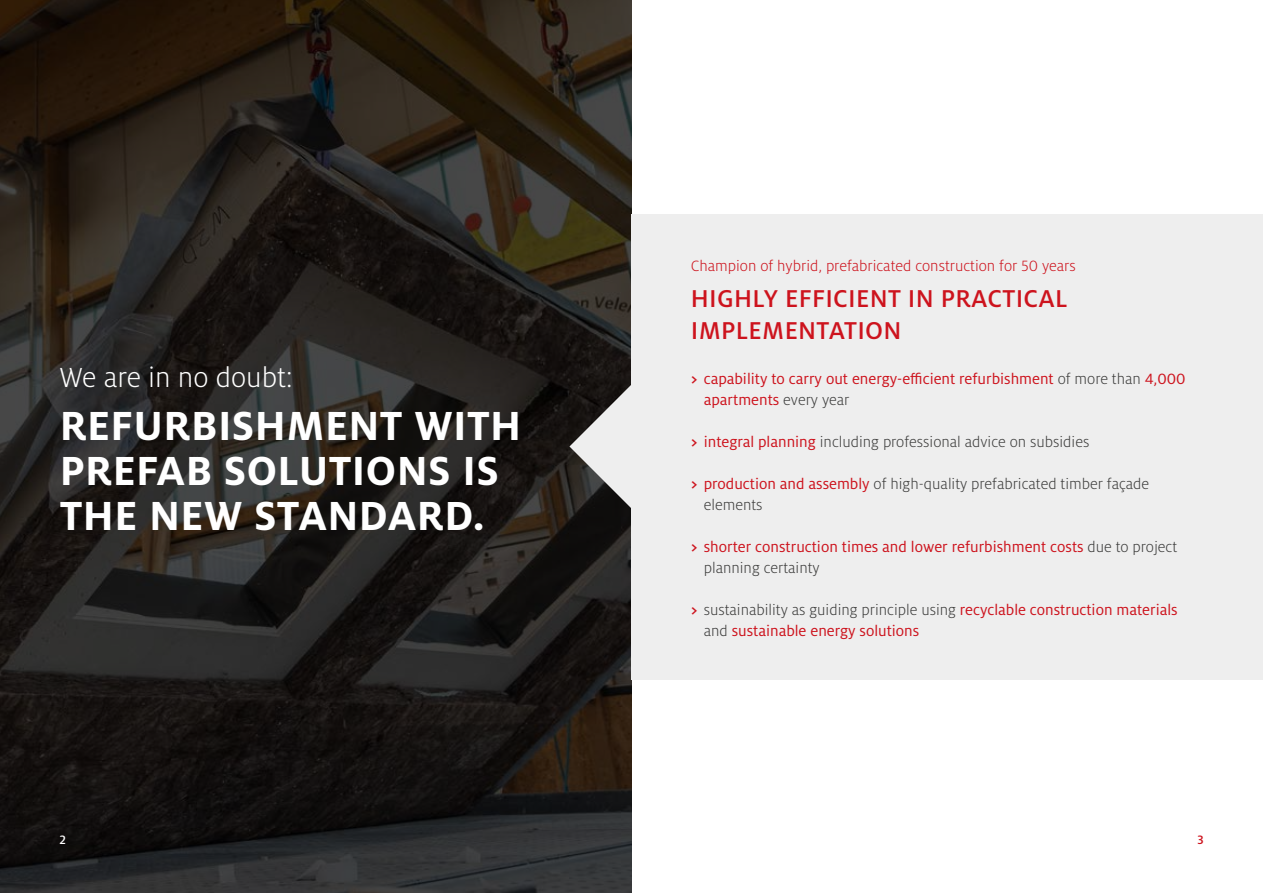
<style>
.page{position:relative;width:1263px;height:893px;background:#fff}
.page>*{position:absolute;margin:0;border:0;box-sizing:border-box;transform-origin:0 0}
.t1{font:700 45px/45px "Milo Pro";letter-spacing:.01em;color:#fff}
.t2{font:300 30.6px "Milo OT";color:#fff}
.t3{font:500 27px/31.5px "Milo OT";letter-spacing:.01em;color:#cd131d}
.t4{font:16.5px/21px "Milo OT";color:#cd131d}
.t5{font:300 16.5px/21px "Milo OT";color:#3c3c3b}
.t6{font:300 16.5px "Milo OT";color:#cd131d}
.t7{font:500 13.5px "Milo OT";color:#cd131d}
.t8{font:500 13.5px "Milo OT";color:#fff}
.s1{font-weight:500}
.s2{font-weight:300;color:#3c3c3b}
.s3{font-weight:500;color:#cd131d}
.s4{font-weight:400;color:#cd131d}
</style>
<div class="page">
<svg style="left:0;top:0;width:631px;height:893px;background:#24201c"></svg>
<svg style="left:569px;top:365px;width:62px;height:163px;background:#686665"></svg>
<div style="left:631px;top:214px;width:632px;height:465px;background:#eee"></div>
<h2 class="t2" style="left:60px;top:361px;width:235px">We are in no doubt:</h2>
<h1 class="t1" style="left:60px;top:404px;width:463px">REFURBISHMENT WITH<br>PREFAB SOLUTIONS IS<br>THE NEW STANDARD.</h1>
<p class="t8" style="left:60px;top:832px;width:8px">2</p>
<p class="t6" style="left:691px;top:257px;width:387px">Champion of hybrid, prefabricated construction for 50 years</p>
<h3 class="t3" style="left:691px;top:283px;width:378px">HIGHLY EFFICIENT IN PRACTICAL<br>IMPLEMENTATION</h3>
<p class="t4" style="left:704px;top:368px;width:483px;text-indent:-13px"><span class="s1">&gt;</span> capability to carry out energy-efficient refurbishment <span class="s2">of more than</span> 4,000 apartments <span class="s2">every year</span></p>
<p class="t5" style="left:691px;top:431px;width:400px"><span class="s3">&gt;</span> <span class="s4">integral planning</span> including professional advice on subsidies</p>
<p class="t5" style="left:704px;top:473px;width:447px;text-indent:-13px"><span class="s3">&gt;</span> <span class="s4">production and assembly</span> of high-quality prefabricated timber façade elements</p>
<p class="t4" style="left:704px;top:536px;width:475px;text-indent:-13px"><span class="s1">&gt;</span> shorter construction times and lower refurbishment costs <span class="s2">due to project planning certainty</span></p>
<p class="t4" style="left:704px;top:599px;width:475px;text-indent:-13px"><span class="s1">&gt;</span> <span class="s2">sustainability as guiding principle using</span> recyclable construction materials <span class="s2">and</span> sustainable energy solutions</p>
<p class="t7" style="left:1197px;top:832px;width:8px">3</p>
</div>
